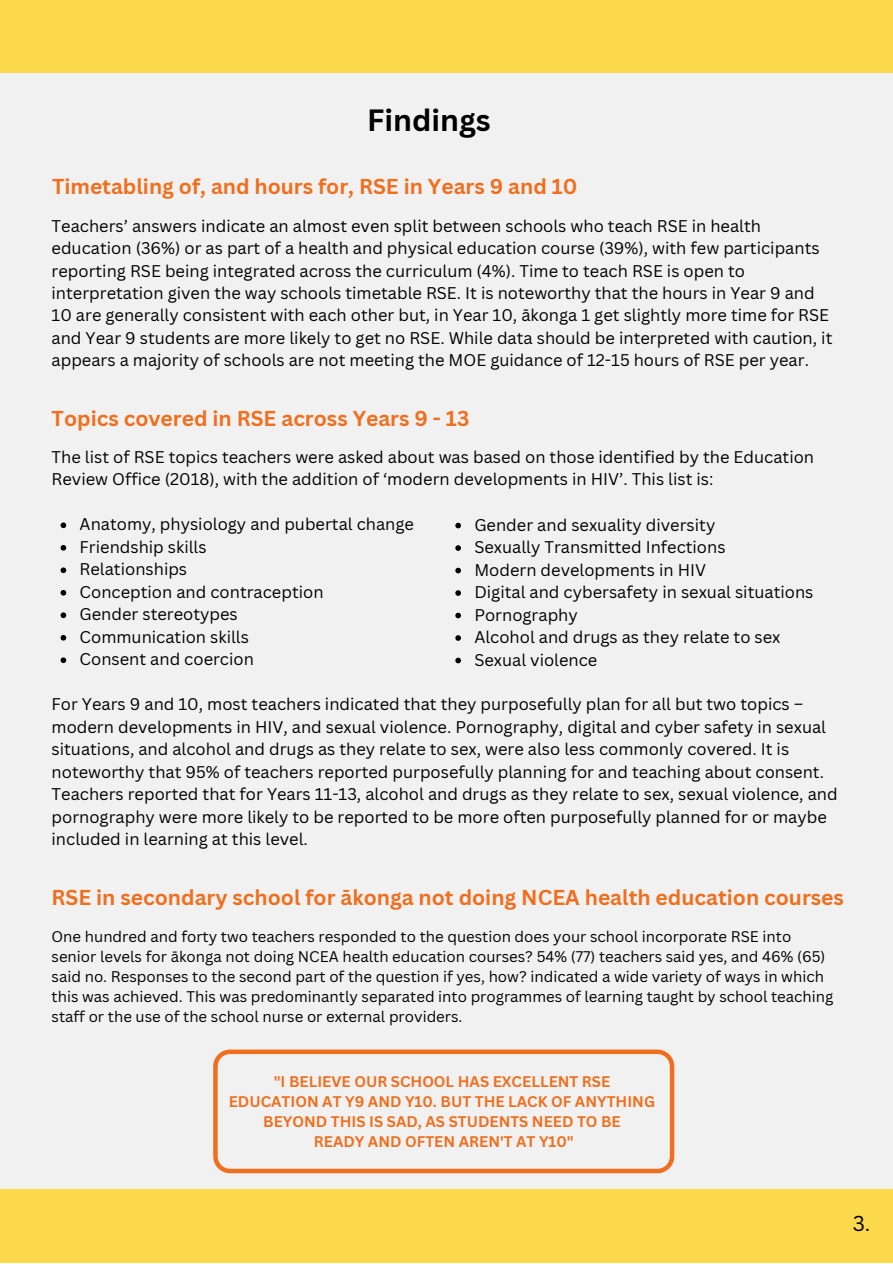
<style>
.page{position:relative;width:893px;height:1264px;background:#fff}
.page>*{position:absolute;margin:0;border:0;box-sizing:border-box;transform-origin:0 0}
.t1{font:700 30px "Canva Sans";color:#000}
.t2{font:700 21px "Canva Sans";color:#ef6f1f}
.t3{font:21px "Canva Sans";color:#000}
.t4{font:16.5px/22.5px "Canva Sans";color:#000}
.t5{font:15px/20.1px "Canva Sans";color:#000}
.t6{font:700 15px/20.2px "Canva Sans";color:#ef6f1f;text-align:center}
</style>
<div class="page">
<div style="left:0;top:0;width:892px;height:1262px;background:#f1f1f1"></div>
<div style="left:0;top:0;width:892px;height:73px;background:#fcd84b"></div>
<svg style="left:61px;top:522px;width:5px;height:6px"></svg>
<svg style="left:61px;top:545px;width:5px;height:5px"></svg>
<svg style="left:61px;top:567px;width:5px;height:6px"></svg>
<svg style="left:61px;top:590px;width:5px;height:5px"></svg>
<svg style="left:61px;top:612px;width:5px;height:6px"></svg>
<svg style="left:61px;top:635px;width:5px;height:5px"></svg>
<svg style="left:61px;top:657px;width:5px;height:6px"></svg>
<svg style="left:213px;top:1049px;width:461px;height:124px"></svg>
<svg style="left:455px;top:522px;width:6px;height:6px"></svg>
<svg style="left:455px;top:545px;width:6px;height:6px"></svg>
<svg style="left:455px;top:567px;width:6px;height:6px"></svg>
<svg style="left:455px;top:590px;width:6px;height:6px"></svg>
<svg style="left:455px;top:612px;width:6px;height:6px"></svg>
<svg style="left:455px;top:635px;width:6px;height:6px"></svg>
<svg style="left:455px;top:657px;width:6px;height:6px"></svg>
<div style="left:0;top:1188px;width:892px;height:74px;background:#fcd84b"></div>
<h1 class="t1" style="left:367px;top:98px;width:125px">Findings</h1>
<p class="t2" style="left:52px;top:172px;width:527px">Timetabling of, and hours for, RSE in Years 9 and 10</p>
<p class="t4" style="left:52px;top:214px;width:782px">Teachers’ answers indicate an almost even split between schools who teach RSE in health education (36%) or as part of a health and physical education course (39%), with few participants reporting RSE being integrated across the curriculum (4%). Time to teach RSE is open to interpretation given the way schools timetable RSE. It is noteworthy that the hours in Year 9 and 10 are generally consistent with each other but, in Year 10, ākonga 1 get slightly more time for RSE and Year 9 students are more likely to get no RSE. While data should be interpreted with caution, it appears a majority of schools are not meeting the MOE guidance of 12-15 hours of RSE per year.</p>
<p class="t2" style="left:52px;top:404px;width:419px">Topics covered in RSE across Years 9 - 13</p>
<p class="t4" style="left:52px;top:445px;width:764px">The list of RSE topics teachers were asked about was based on those identified by the Education<br>Review Office (2018), with the addition of ‘modern developments in HIV’. This list is:</p>
<p class="t4" style="left:80px;top:512px;width:336px">Anatomy, physiology and pubertal change<br>Friendship skills<br>Relationships<br>Conception and contraception<br>Gender stereotypes<br>Communication skills<br>Consent and coercion</p>
<p class="t4" style="left:474px;top:513px;width:340px">Gender and sexuality diversity<br>Sexually Transmitted Infections<br>Modern developments in HIV<br>Digital and cybersafety in sexual situations<br>Pornography<br>Alcohol and drugs as they relate to sex<br>Sexual violence</p>
<p class="t4" style="left:52px;top:692px;width:787px">For Years 9 and 10, most teachers indicated that they purposefully plan for all but two topics – modern developments in HIV, and sexual violence. Pornography, digital and cyber safety in sexual situations, and alcohol and drugs as they relate to sex, were also less commonly covered. It is noteworthy that 95% of teachers reported purposefully planning for and teaching about consent.<br>Teachers reported that for Years 11-13, alcohol and drugs as they relate to sex, sexual violence, and pornography were more likely to be reported to be more often purposefully planned for or maybe included in learning at this level.</p>
<p class="t2" style="left:52px;top:882px;width:793px">RSE in secondary school for ākonga not doing NCEA health education courses</p>
<p class="t5" style="left:52px;top:925px;width:783px">One hundred and forty two teachers responded to the question does your school incorporate RSE into senior levels for ākonga not doing NCEA health education courses? 54% (77) teachers said yes, and 46% (65) said no. Responses to the second part of the question if yes, how? indicated a wide variety of ways in which this was achieved. This was predominantly separated into programmes of learning taught by school teaching staff or the use of the school nurse or external providers.</p>
<p class="t6" style="left:229px;top:1070px;width:428px">"I BELIEVE OUR SCHOOL HAS EXCELLENT RSE EDUCATION AT Y9 AND Y10. BUT THE LACK OF ANYTHING BEYOND THIS IS SAD, AS STUDENTS NEED TO BE<br>READY AND OFTEN AREN'T AT Y10"</p>
<p class="t3" style="left:852px;top:1208px;width:19px">3.</p>
<p class="t3" style="left:861px;top:1220px;width:19px">3.</p>
</div>
